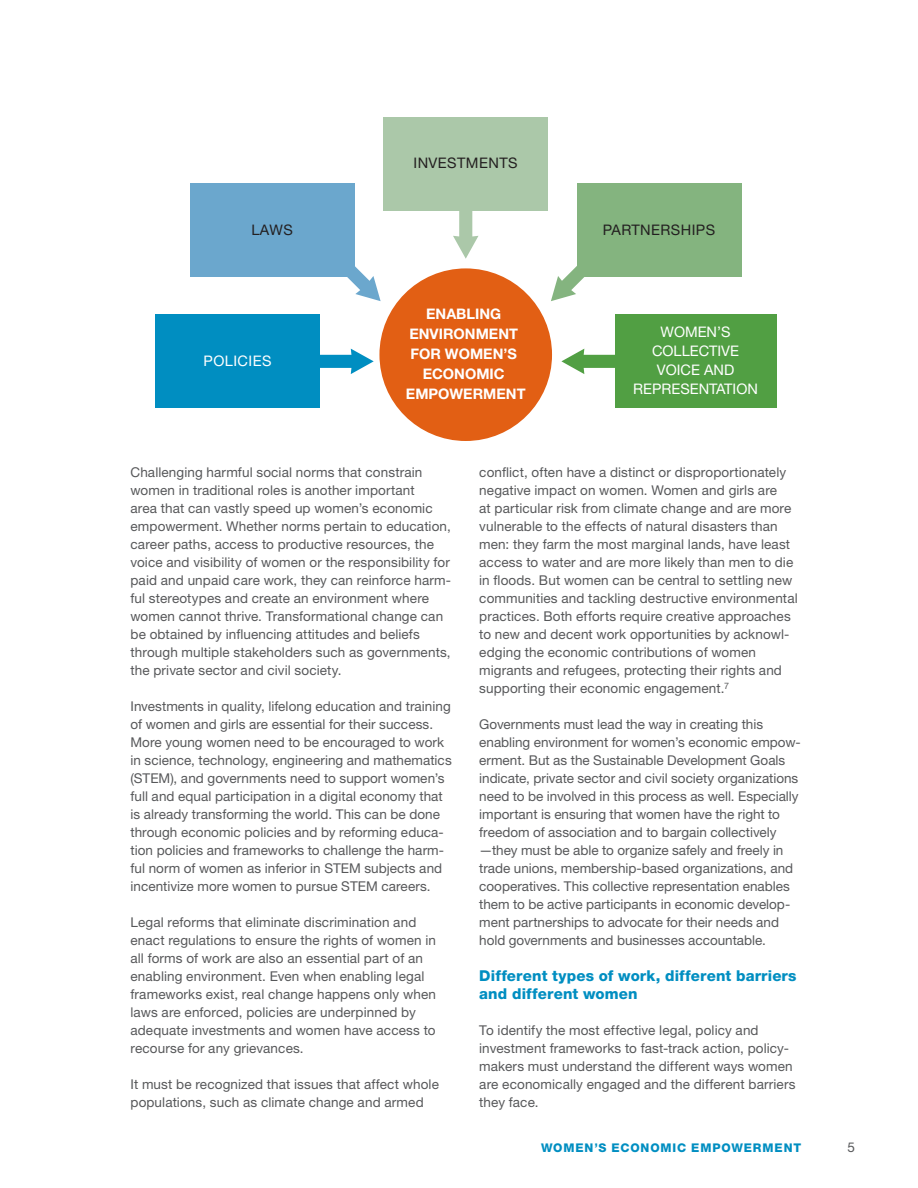
<style>
.page{position:relative;width:918px;height:1188px;background:#fff}
.page>*{position:absolute;margin:0;border:0;box-sizing:border-box;transform-origin:0 0}
.t1{font:800 15px/18px "Helvetica Neue LT Std";letter-spacing:.01em;color:#008ec1}
.t2{font:700 14.55px/20px "Helvetica Neue LT Std";color:#fff;text-align:center}
.t3{font:14.55px/19px "Helvetica Neue LT Std";color:#fff;text-align:center}
.t4{font:14.55px "Helvetica Neue LT Std";letter-spacing:.03em;color:#231f20}
.t5{font:14.55px "Helvetica Neue LT Std";letter-spacing:.03em;color:#fff}
.t6{font:13.5px/18px "Helvetica Neue LT Std";letter-spacing:.005em;color:#57585a}
.t7{font:800 12px "Helvetica Neue LT Std";letter-spacing:.07em;color:#008ec1}
</style>
<div class="page">
<div style="left:155px;top:315px;width:165px;height:93px;background:#008ec1"></div>
<svg style="left:320px;top:349px;width:54px;height:25px"></svg>
<div style="left:615px;top:315px;width:161px;height:93px;background:#519f43"></div>
<svg style="left:561px;top:349px;width:54px;height:25px"></svg>
<div style="left:190px;top:184px;width:165px;height:93px;background:#6ba7cd"></div>
<svg style="left:347px;top:266px;width:34px;height:35px"></svg>
<div style="left:577px;top:184px;width:165px;height:93px;background:#84b47f"></div>
<svg style="left:551px;top:266px;width:33px;height:35px"></svg>
<svg style="left:453px;top:210px;width:26px;height:49px"></svg>
<div style="left:383px;top:117px;width:165px;height:93px;background:#abc8a9"></div>
<div style="left:379px;top:268px;width:173px;height:173px;background:#e25f14;border-radius:50%"></div>
<p class="t4" style="left:413px;top:154px;width:106px">INVESTMENTS</p>
<p class="t4" style="left:251px;top:221px;width:43px">LAWS</p>
<p class="t4" style="left:603px;top:221px;width:114px">PARTNERSHIPS</p>
<p class="t5" style="left:204px;top:352px;width:70px">POLICIES</p>
<p class="t2" style="left:406px;top:304px;width:121px">ENABLING<br>ENVIRONMENT<br>FOR WOMEN’S<br>ECONOMIC<br>EMPOWERMENT</p>
<p class="t3" style="left:633px;top:322px;width:126px">WOMEN’S<br>COLLECTIVE<br>VOICE AND<br>REPRESENTATION</p>
<p class="t6" style="left:131px;top:463px;width:322px">Challenging harmful social norms that constrain women in traditional roles is another important<br>area that can vastly speed up women’s economic empowerment. Whether norms pertain to education, career paths, access to productive resources, the voice and visibility of women or the responsibility for paid and unpaid care work, they can reinforce harm&shy;ful stereotypes and create an environment where women cannot thrive. Transformational change can be obtained by influencing attitudes and beliefs through multiple stakeholders such as governments, the private sector and civil society.</p>
<p class="t6" style="left:131px;top:697px;width:323px">Investments in quality, lifelong education and training of women and girls are essential for their success.<br>More young women need to be encouraged to work in science, technology, engineering and mathematics (STEM), and governments need to support women’s full and equal participation in a digital economy that is already transforming the world. This can be done through economic policies and by reforming educa&shy;tion policies and frameworks to challenge the harm&shy;ful norm of women as inferior in STEM subjects and incentivize more women to pursue STEM careers.</p>
<p class="t6" style="left:131px;top:913px;width:307px">Legal reforms that eliminate discrimination and enact regulations to ensure the rights of women in all forms of work are also an essential part of an enabling environment. Even when enabling legal frameworks exist, real change happens only when laws are enforced, policies are underpinned by adequate investments and women have access to recourse for any grievances.</p>
<p class="t6" style="left:131px;top:1075px;width:310px">It must be recognized that issues that affect whole populations, such as climate change and armed</p>
<p class="t6" style="left:479px;top:463px;width:320px">conflict, often have a distinct or disproportionately negative impact on women. Women and girls are<br>at particular risk from climate change and are more vulnerable to the effects of natural disasters than men: they farm the most marginal lands, have least access to water and are more likely than men to die in floods. But women can be central to settling new communities and tackling destructive environmental practices. Both efforts require creative approaches to new and decent work opportunities by acknowl&shy;edging the economic contributions of women migrants and refugees, protecting their rights and supporting their economic engagement.<sup>7</sup></p>
<p class="t6" style="left:479px;top:715px;width:323px">Governments must lead the way in creating this enabling environment for women’s economic empow&shy;erment. But as the Sustainable Development Goals indicate, private sector and civil society organizations need to be involved in this process as well. Especially important is ensuring that women have the right to freedom of association and to bargain collectively —they must be able to organize safely and freely in trade unions, membership-based organizations, and cooperatives. This collective representation enables them to be active participants in economic develop&shy;ment partnerships to advocate for their needs and hold governments and businesses accountable.</p>
<p class="t1" style="left:479px;top:967px;width:319px">Different types of work, different barriers and different women</p>
<p class="t6" style="left:479px;top:1021px;width:318px">To identify the most effective legal, policy and investment frameworks to fast-track action, policy&shy;makers must understand the different ways women are economically engaged and the different barriers they face.</p>
<p class="t7" style="left:541px;top:1141px;width:262px">WOMEN’S ECONOMIC EMPOWERMENT</p>
<p class="t6" style="left:847px;top:1138px;width:9px">5</p>
</div>
